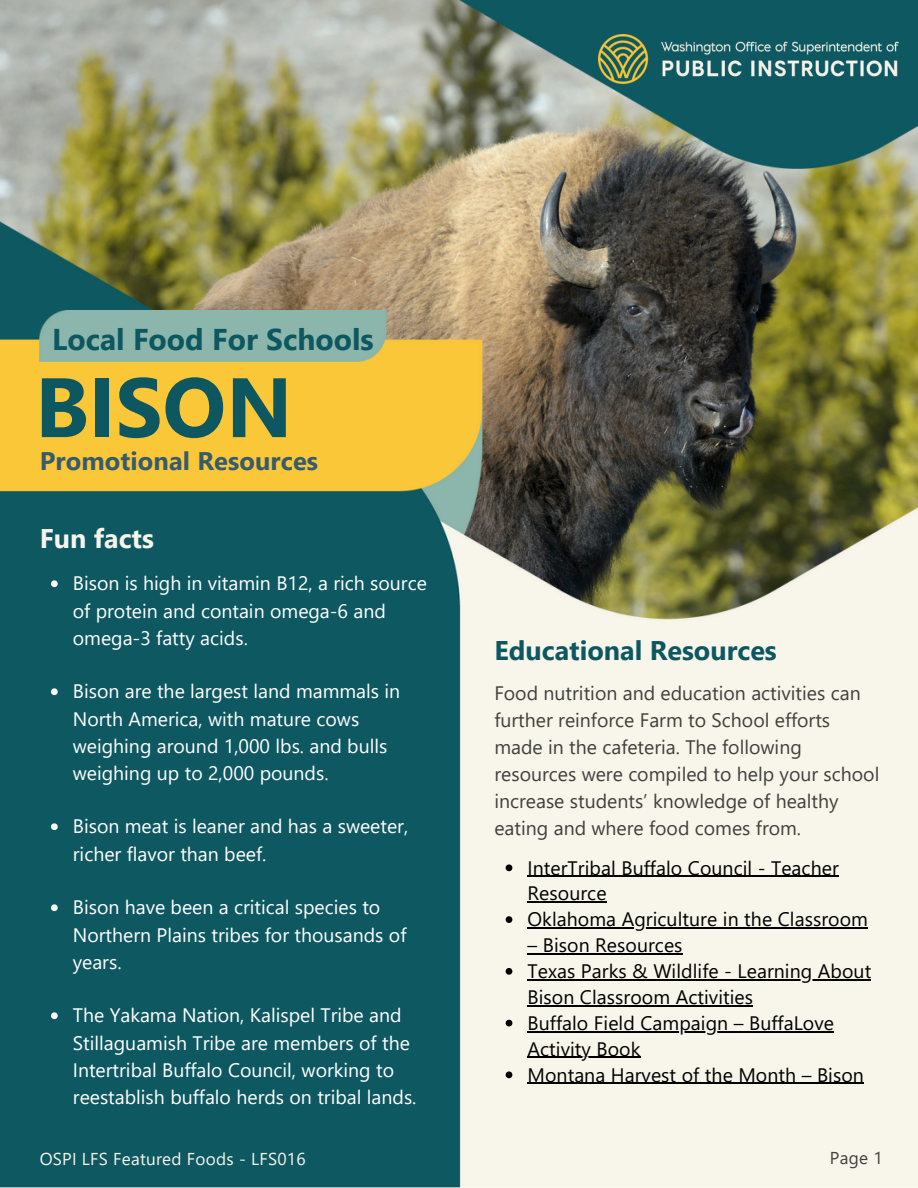
<style>
.page{position:relative;width:918px;height:1188px;background:#fff}
.page>*{position:absolute;margin:0;border:0;box-sizing:border-box;transform-origin:0 0}
.t1{font:700 84px "Segoe UI";color:#0d5761}
.t2{font:700 30px "Segoe UI";color:#0d5761}
.t3{font:700 27px "Segoe UI";color:#0d5761}
.t4{font:700 27px "Segoe UI";color:#f7f5eb}
.t5{font:700 25.5px "Segoe UI";letter-spacing:.005em;color:#365b6d}
.t6{font:19.5px/27px "Segoe UI";color:#fff}
.t7{font:19.5px/25.8px "Segoe UI";letter-spacing:.005em;color:#000}
.t8{font:19.5px/27px "Segoe UI";color:#40403d}
.t9{font:17.1px "Segoe UI";letter-spacing:.015em;color:#f7f5eb}
.t10{font:17.1px "Segoe UI";color:#40403d}
</style>
<div class="page">
<img style="left:0;top:0;width:918px;height:201px">
<img style="left:0;top:201px;width:918px;height:987px">
<hr style="left:528px;top:1057px;width:113px;height:1px;background:#000">
<hr style="left:528px;top:1031px;width:306px;height:1px;background:#000">
<hr style="left:528px;top:979px;width:343px;height:1px;background:#000">
<hr style="left:528px;top:927px;width:340px;height:2px;background:#000">
<hr style="left:528px;top:876px;width:311px;height:1px;background:#000">
<hr style="left:528px;top:902px;width:79px;height:1px;background:#000">
<hr style="left:528px;top:953px;width:155px;height:1px;background:#000">
<hr style="left:528px;top:1005px;width:225px;height:1px;background:#000">
<hr style="left:528px;top:1083px;width:336px;height:1px;background:#000">
<img style="left:459px;top:0;width:459px;height:169px">
<img style="left:598px;top:34px;width:301px;height:50px">
<div style="left:40px;top:311px;width:346px;height:50px;background:#8cb5ab"></div>
<svg style="left:51px;top:580px;width:7px;height:7px"></svg>
<svg style="left:51px;top:688px;width:7px;height:7px"></svg>
<svg style="left:51px;top:823px;width:7px;height:7px"></svg>
<svg style="left:51px;top:904px;width:7px;height:7px"></svg>
<svg style="left:51px;top:1012px;width:7px;height:7px"></svg>
<svg style="left:506px;top:864px;width:6px;height:7px"></svg>
<svg style="left:506px;top:916px;width:6px;height:7px"></svg>
<svg style="left:506px;top:968px;width:6px;height:7px"></svg>
<svg style="left:506px;top:1020px;width:6px;height:6px"></svg>
<svg style="left:506px;top:1071px;width:6px;height:7px"></svg>
<p class="t2" style="left:52px;top:318px;width:323px">Local Food For Schools</p>
<h1 class="t1" style="left:35px;top:346px;width:259px">BISON</h1>
<p class="t5" style="left:40px;top:442px;width:280px">Promotional Resources</p>
<h2 class="t4" style="left:40px;top:518px;width:116px">Fun facts</h2>
<p class="t6" style="left:73px;top:569px;width:355px">Bison is high in vitamin B12, a rich source of protein and contain omega-6 and omega-3 fatty acids.</p>
<p class="t6" style="left:73px;top:677px;width:329px">Bison are the largest land mammals in North America, with mature cows weighing around 1,000 lbs. and bulls weighing up to 2,000 pounds.</p>
<p class="t6" style="left:73px;top:812px;width:337px">Bison meat is leaner and has a sweeter, richer flavor than beef.</p>
<p class="t6" style="left:73px;top:893px;width:335px">Bison have been a critical species to<br>Northern Plains tribes for thousands of years.</p>
<p class="t6" style="left:73px;top:1001px;width:345px">The Yakama Nation, Kalispel Tribe and Stillaguamish Tribe are members of the Intertribal Buffalo Council, working to reestablish buffalo herds on tribal lands.</p>
<h2 class="t3" style="left:494px;top:631px;width:284px">Educational Resources</h2>
<p class="t8" style="left:494px;top:679px;width:387px">Food nutrition and education activities can further reinforce Farm to School efforts made in the cafeteria. The following resources were compiled to help your school increase students’ knowledge of healthy eating and where food comes from.</p>
<p class="t7" style="left:528px;top:854px;width:313px">InterTribal Buffalo Council - Teacher<br>Resource</p>
<p class="t7" style="left:528px;top:905px;width:342px">Oklahoma Agriculture in the Classroom</p>
<p class="t7" style="left:528px;top:931px;width:156px">– Bison Resources</p>
<p class="t7" style="left:528px;top:957px;width:345px">Texas Parks &amp; Wildlife - Learning About<br>Bison Classroom Activities</p>
<p class="t7" style="left:528px;top:1009px;width:308px">Buffalo Field Campaign – BuffaLove<br>Activity Book</p>
<p class="t7" style="left:528px;top:1061px;width:338px">Montana Harvest of the Month – Bison</p>
<p class="t9" style="left:40px;top:1146px;width:267px">OSPI LFS Featured Foods - LFS016</p>
<p class="t10" style="left:830px;top:1145px;width:54px">Page 1</p>
</div>
